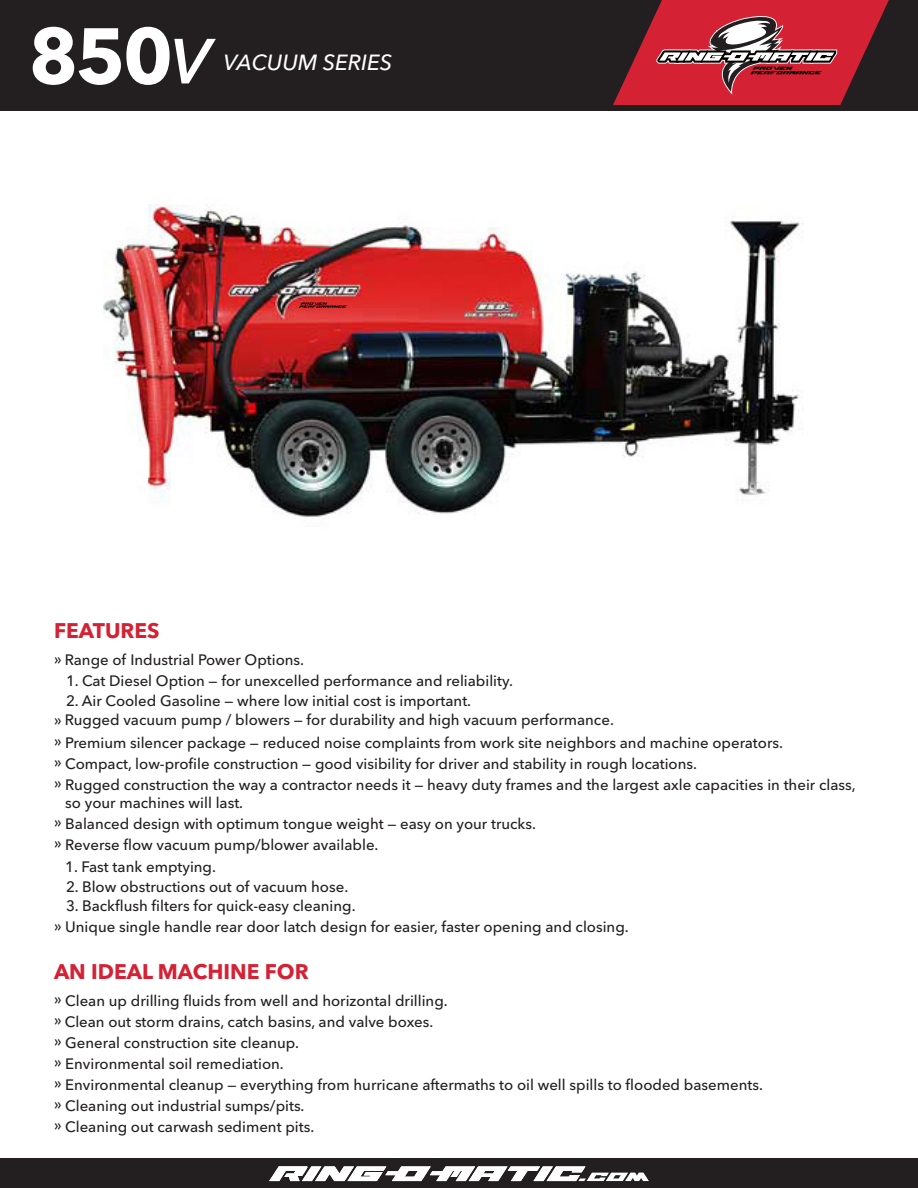
<style>
.page{position:relative;width:918px;height:1188px;background:#fff}
.page>*{position:absolute;margin:0;border:0;box-sizing:border-box;transform-origin:0 0}
.t1{font:700 78px "Avenir Next LT Pro";color:#fff}
.t2{font:italic 500 21.75px "Avenir Next LT Pro";color:#fff}
.t3{font:700 21px "Avenir Next LT Pro";color:#d52134}
.t4{font:500 15px/21px "Avenir Next LT Pro";color:#231f20}
.s1{font-weight:600;font-style:italic;font-size:63px}
</style>
<div class="page">
<div style="left:0;top:0;width:918px;height:108px;background:#231f20"></div>
<svg style="left:613px;top:0;width:276px;height:105px"></svg>
<div style="left:0;top:105px;width:918px;height:6px;background:#231f20"></div>
<img style="left:104px;top:204px;width:699px;height:313px">
<div style="left:0;top:1158px;width:918px;height:30px;background:#231f20"></div>
<svg style="left:269px;top:1166px;width:380px;height:15px"></svg>
<svg style="left:298px;top:301px;width:50px;height:8px"></svg>
<p class="t1" style="left:28px;top:8px;width:184px">850<span class="s1">V</span></p>
<p class="t2" style="left:224px;top:50px;width:170px">VACUUM SERIES</p>
<p class="t3" style="left:54px;top:618px;width:107px">FEATURES</p>
<p class="t4" style="left:54px;top:650px;width:252px">» Range of Industrial Power Options.</p>
<p class="t4" style="left:66px;top:671px;width:449px">1. Cat Diesel Option — for unexcelled performance and reliability.</p>
<p class="t4" style="left:66px;top:690px;width:407px">2. Air Cooled Gasoline — where low initial cost is important.</p>
<p class="t4" style="left:54px;top:710px;width:561px">» Rugged vacuum pump / blowers — for durability and high vacuum performance.</p>
<p class="t4" style="left:54px;top:732px;width:731px">» Premium silencer package — reduced noise complaints from work site neighbors and machine operators.</p>
<p class="t4" style="left:54px;top:753px;width:803px">» Compact, low-profile construction — good visibility for driver and stability in rough locations.<br>» Rugged construction the way a contractor needs it — heavy duty frames and the largest axle capacities in their class,</p>
<p class="t4" style="left:65px;top:792px;width:179px">so your machines will last.</p>
<p class="t4" style="left:54px;top:813px;width:484px">» Balanced design with optimum tongue weight — easy on your trucks. » Reverse flow vacuum pump/blower available.</p>
<p class="t4" style="left:65px;top:857px;width:152px">1. Fast tank emptying.</p>
<p class="t4" style="left:66px;top:876px;width:284px">2. Blow obstructions out of vacuum hose.</p>
<p class="t4" style="left:66px;top:896px;width:291px">3. Backflush filters for quick-easy cleaning.</p>
<p class="t4" style="left:54px;top:917px;width:576px">» Unique single handle rear door latch design for easier, faster opening and closing.</p>
<p class="t3" style="left:54px;top:959px;width:256px">AN IDEAL MACHINE FOR</p>
<p class="t4" style="left:54px;top:990px;width:395px">» Clean up drilling fluids from well and horizontal drilling.</p>
<p class="t4" style="left:54px;top:1011px;width:381px">» Clean out storm drains, catch basins, and valve boxes.</p>
<p class="t4" style="left:54px;top:1032px;width:247px">» General construction site cleanup. » Environmental soil remediation.</p>
<p class="t4" style="left:54px;top:1074px;width:710px">» Environmental cleanup — everything from hurricane aftermaths to oil well spills to flooded basements. » Cleaning out industrial sumps/pits.<br>» Cleaning out carwash sediment pits.</p>
</div>
